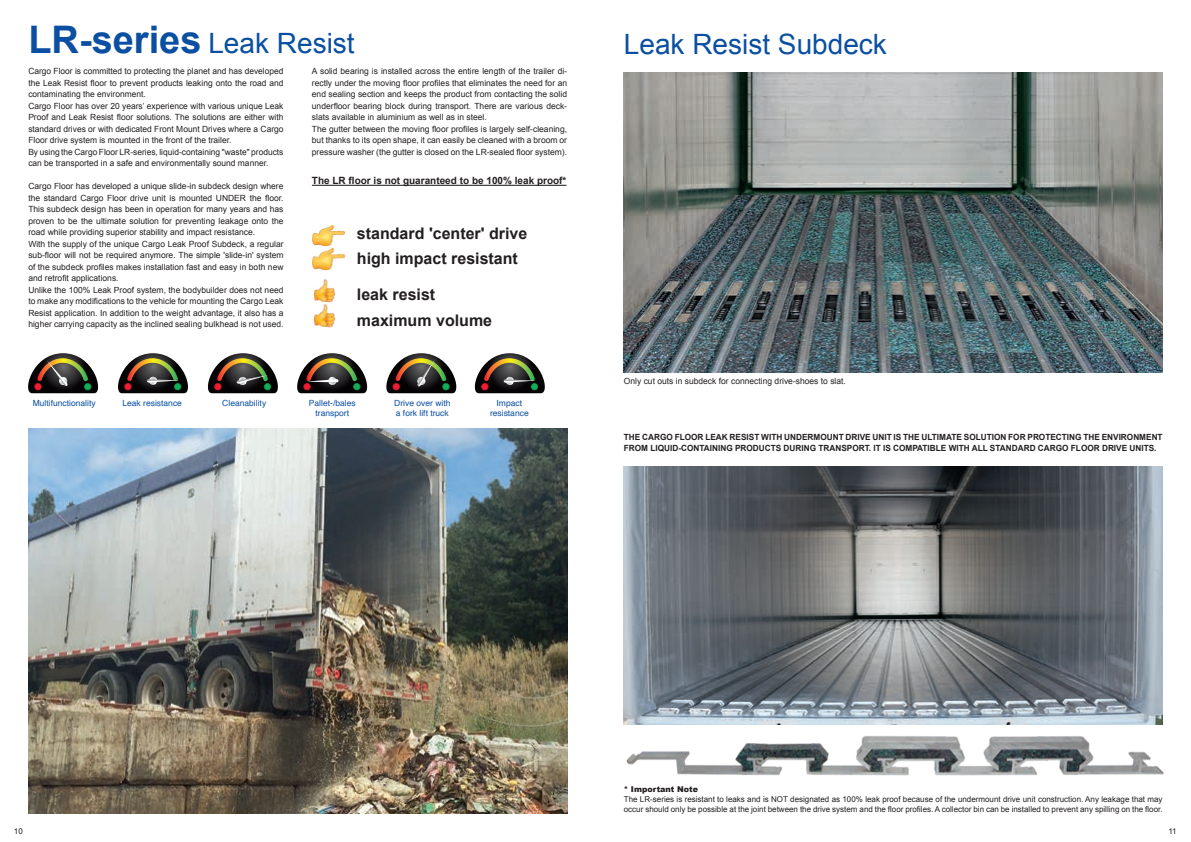
<style>
.page{position:relative;width:1191px;height:842px;background:#fff}
.page>*{position:absolute;margin:0;border:0;box-sizing:border-box;transform-origin:0 0}
.t1{font:28px "Arial";color:#0a4fa2}
.t2{font:700 16px/25.5px "Arial";color:#231f20}
.t3{font:700 10px "Arial";color:#231f20}
.t4{font:8.5px/11.5px "Arial";color:#231f20}
.t5{font:700 8.5px/11.5px "Arial";color:#231f20}
.t6{font:8.5px "Helvetica";color:#0a4fa2}
.t7{font:8px/10px "Arial";color:#231f20}
.t8{font:900 8px "Arial";color:#231f20}
.s1{font-weight:700;font-size:38px}
</style>
<div class="page">
<img style="left:28px;top:429px;width:539px;height:385px">
<hr style="left:312px;top:185px;width:254px;height:1px;background:#231f20">
<img style="left:624px;top:72px;width:538px;height:301px">
<img style="left:624px;top:466px;width:538px;height:247px">
<img style="left:313px;top:279px;width:23px;height:48px">
<img style="left:312px;top:225px;width:32px;height:21px">
<img style="left:312px;top:249px;width:32px;height:20px">
<svg style="left:208px;top:353px;width:70px;height:40px"></svg>
<svg style="left:297px;top:353px;width:71px;height:40px"></svg>
<svg style="left:386px;top:353px;width:159px;height:40px"></svg>
<svg style="left:118px;top:353px;width:70px;height:40px"></svg>
<svg style="left:28px;top:353px;width:70px;height:40px"></svg>
<img style="left:623px;top:713px;width:541px;height:63px">
<h1 class="t1" style="left:28px;top:25px;width:328px"><span class="s1">LR-series</span> Leak Resist</h1>
<h1 class="t1" style="left:624px;top:26px;width:265px">Leak Resist Subdeck</h1>
<p class="t4" style="left:28px;top:66px;width:257px">Cargo Floor is committed to protecting the planet and has developed the Leak Resist floor to prevent products leaking onto the road and contaminating the environment.<br>Cargo Floor has over 20 years’ experience with various unique Leak Proof and Leak Resist floor solutions. The solutions are either with standard drives or with dedicated Front Mount Drives where a Cargo Floor drive system is mounted in the front of the trailer.<br>By using the Cargo Floor LR-series, liquid-containing "waste" products can be transported in a safe and environmentally sound manner.</p>
<p class="t4" style="left:28px;top:181px;width:257px">Cargo Floor has developed a unique slide-in subdeck design where the standard Cargo Floor drive unit is mounted UNDER the floor.<br>This subdeck design has been in operation for many years and has proven to be the ultimate solution for preventing leakage onto the road while providing superior stability and impact resistance.<br>With the supply of the unique Cargo Leak Proof Subdeck, a regular sub-floor will not be required anymore. The simple 'slide-in' system of the subdeck profiles makes installation fast and easy in both new and retrofit applications.<br>Unlike the 100% Leak Proof system, the bodybuilder does not need to make any modifications to the vehicle for mounting the Cargo Leak Resist application. In addition to the weight advantage, it also has a higher carrying capacity as the inclined sealing bulkhead is not used.</p>
<p class="t4" style="left:312px;top:66px;width:257px">A solid bearing is installed across the entire length of the trailer di&shy;rectly under the moving floor profiles that eliminates the need for an end sealing section and keeps the product from contacting the solid underfloor bearing block during transport. There are various deck&shy;slats available in aluminium as well as in steel.<br>The gutter between the moving floor profiles is largely self-cleaning, but thanks to its open shape, it can easily be cleaned with a broom or pressure washer (the gutter is closed on the LR-sealed floor system).</p>
<p class="t3" style="left:312px;top:174px;width:256px">The LR floor is not guaranteed to be 100% leak proof*</p>
<h2 class="t2" style="left:357px;top:221px;width:172px">standard 'center' drive high impact resistant</h2>
<h2 class="t2" style="left:357px;top:282px;width:137px">leak resist maximum volume</h2>
<p class="t6" style="left:33px;top:396px;width:64px">Multifunctionality</p>
<p class="t6" style="left:122px;top:396px;width:61px">Leak resistance</p>
<p class="t6" style="left:222px;top:396px;width:45px">Cleanability</p>
<p class="t6" style="left:309px;top:396px;width:48px">Pallet-/bales</p>
<p class="t6" style="left:394px;top:396px;width:58px">Drive over with</p>
<p class="t6" style="left:496px;top:396px;width:27px">Impact</p>
<p class="t6" style="left:315px;top:407px;width:35px">transport</p>
<p class="t6" style="left:396px;top:407px;width:54px">a fork lift truck</p>
<p class="t6" style="left:490px;top:407px;width:40px">resistance</p>
<p class="t4" style="left:624px;top:375px;width:224px">Only cut outs in subdeck for connecting drive-shoes to slat.</p>
<p class="t5" style="left:624px;top:431px;width:540px">THE CARGO FLOOR LEAK RESIST WITH UNDERMOUNT DRIVE UNIT IS THE ULTIMATE SOLUTION FOR PROTECTING THE ENVIRONMENT<br>FROM LIQUID-CONTAINING PRODUCTS DURING TRANSPORT. IT IS COMPATIBLE WITH ALL STANDARD CARGO FLOOR DRIVE UNITS.</p>
<p class="t8" style="left:624px;top:783px;width:76px">* Important Note</p>
<p class="t7" style="left:624px;top:794px;width:540px">The LR-series is resistant to leaks and is NOT designated as 100% leak proof because of the undermount drive unit construction. Any leakage that may occur should only be possible at the joint between the drive system and the floor profiles. A collector bin can be installed to prevent any spilling on the floor.</p>
<p class="t7" style="left:14px;top:826px;width:10px">10</p>
<p class="t7" style="left:1168px;top:826px;width:10px">11</p>
</div>
